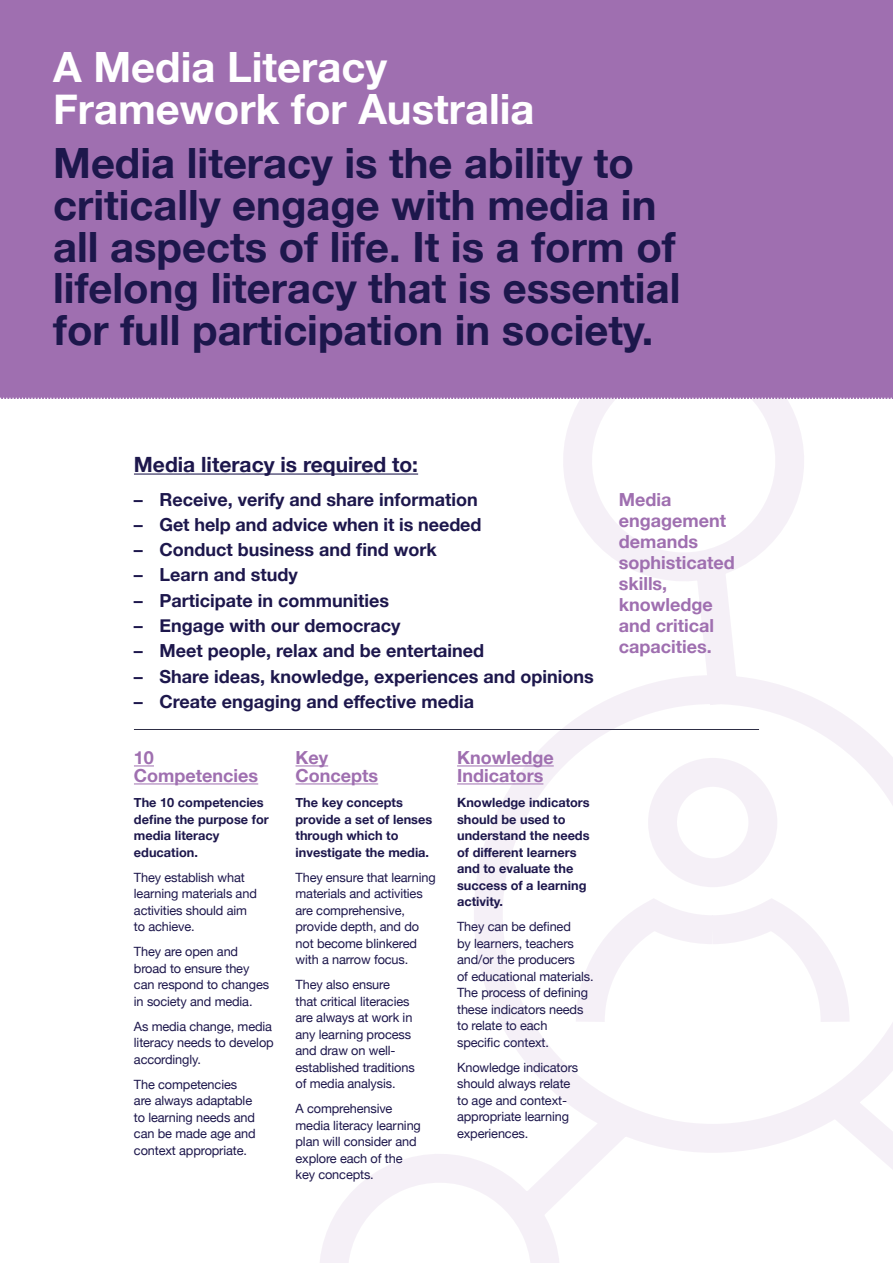
<style>
.page{position:relative;width:893px;height:1263px;background:#fff}
.page>*{position:absolute;margin:0;border:0;box-sizing:border-box;transform-origin:0 0}
.t1{font:700 41.7px/41.7px "Helvetica Neue";color:#1d174c}
.t2{font:700 41.7px/41.7px "Helvetica Neue";color:#fff}
.t3{font:700 21px "Helvetica Neue";color:#1d174c}
.t4{font:700 18px "Helvetica Neue";color:#1d174c}
.t5{font:700 18px/21px "Helvetica Neue";color:#9f6fb0}
.t6{font:12.75px/16.5px "Helvetica Neue";letter-spacing:-.01em;color:#1d174c}
.t7{font:700 12.75px/16.5px "Helvetica Neue";color:#1d174c}
.s1{font-weight:500}
</style>
<div class="page">
<div style="left:0;top:0;width:893px;height:398px;background:#9f6fb0"></div>
<svg style="left:317px;top:397px;width:576px;height:866px"></svg>
<hr style="left:134px;top:729px;width:625px;height:1px;background:#2e2e45">
<hr style="left:134px;top:473px;width:284px;height:2px;background:#1d174c">
<svg style="left:134px;top:765px;width:20px;height:1px"></svg>
<hr style="left:134px;top:783px;width:124px;height:1px;background:#9f6fb0">
<hr style="left:296px;top:765px;width:32px;height:1px;background:#9f6fb0">
<hr style="left:296px;top:783px;width:82px;height:1px;background:#9f6fb0">
<hr style="left:457px;top:765px;width:97px;height:1px;background:#9f6fb0">
<hr style="left:457px;top:783px;width:86px;height:1px;background:#9f6fb0">
<svg style="left:1px;top:398px;width:892px;height:1px"></svg>
<h1 class="t2" style="left:53px;top:47px;width:483px">A Media Literacy<br>Framework for Australia</h1>
<h1 class="t1" style="left:53px;top:144px;width:629px">Media literacy is the ability to critically engage with media in all aspects of life. It is a form of lifelong literacy that is essential for full participation in society.</h1>
<h2 class="t3" style="left:134px;top:448px;width:286px">Media literacy is required to:</h2>
<h3 class="t4" style="left:134px;top:485px;width:345px"><span class="s1">–</span> Receive, verify and share information</h3>
<h3 class="t4" style="left:134px;top:510px;width:349px"><span class="s1">–</span> Get help and advice when it is needed</h3>
<h3 class="t4" style="left:134px;top:536px;width:304px"><span class="s1">–</span> Conduct business and find work</h3>
<h3 class="t4" style="left:134px;top:561px;width:165px"><span class="s1">–</span> Learn and study</h3>
<h3 class="t4" style="left:134px;top:586px;width:257px"><span class="s1">–</span> Participate in communities</h3>
<h3 class="t4" style="left:134px;top:611px;width:268px"><span class="s1">–</span> Engage with our democracy</h3>
<h3 class="t4" style="left:134px;top:637px;width:352px"><span class="s1">–</span> Meet people, relax and be entertained</h3>
<h3 class="t4" style="left:134px;top:662px;width:461px"><span class="s1">–</span> Share ideas, knowledge, experiences and opinions</h3>
<h3 class="t4" style="left:134px;top:687px;width:342px"><span class="s1">–</span> Create engaging and effective media</h3>
<h3 class="t5" style="left:134px;top:749px;width:126px;line-height:18px">10<br>Competencies</h3>
<p class="t7" style="left:134px;top:795px;width:136px">The 10 competencies define the purpose for media literacy education.</p>
<p class="t6" style="left:134px;top:870px;width:124px">They establish what learning materials and activities should aim to achieve.</p>
<p class="t6" style="left:134px;top:944px;width:137px">They are open and broad to ensure they can respond to changes in society and media.</p>
<p class="t6" style="left:134px;top:1019px;width:141px">As media change, media literacy needs to develop accordingly.</p>
<p class="t6" style="left:134px;top:1077px;width:123px">The competencies are always adaptable to learning needs and can be made age and context appropriate.</p>
<h3 class="t5" style="left:296px;top:749px;width:84px;line-height:18px">Key<br>Concepts</h3>
<p class="t7" style="left:296px;top:795px;width:138px">The key concepts provide a set of lenses through which to investigate the media.</p>
<p class="t6" style="left:296px;top:870px;width:142px">They ensure that learning materials and activities are comprehensive, provide depth, and do not become blinkered with a narrow focus.</p>
<p class="t6" style="left:296px;top:977px;width:121px">They also ensure that critical literacies are always at work in any learning process and draw on well&shy;established traditions of media analysis.</p>
<p class="t6" style="left:296px;top:1101px;width:127px">A comprehensive media literacy learning plan will consider and explore each of the key concepts.</p>
<h3 class="t5" style="left:457px;top:749px;width:98px;line-height:18px">Knowledge<br>Indicators</h3>
<p class="t7" style="left:457px;top:795px;width:134px">Knowledge indicators should be used to understand the needs of different learners and to evaluate the success of a learning activity.</p>
<p class="t6" style="left:457px;top:919px;width:138px">They can be defined<br>by learners, teachers and/or the producers<br>of educational materials.<br>The process of defining these indicators needs to relate to each specific context.</p>
<p class="t6" style="left:457px;top:1059px;width:123px">Knowledge indicators should always relate to age and context&shy;appropriate learning experiences.</p>
<h3 class="t5" style="left:619px;top:490px;width:117px">Media engagement demands sophisticated skills, knowledge and critical capacities.</h3>
</div>
